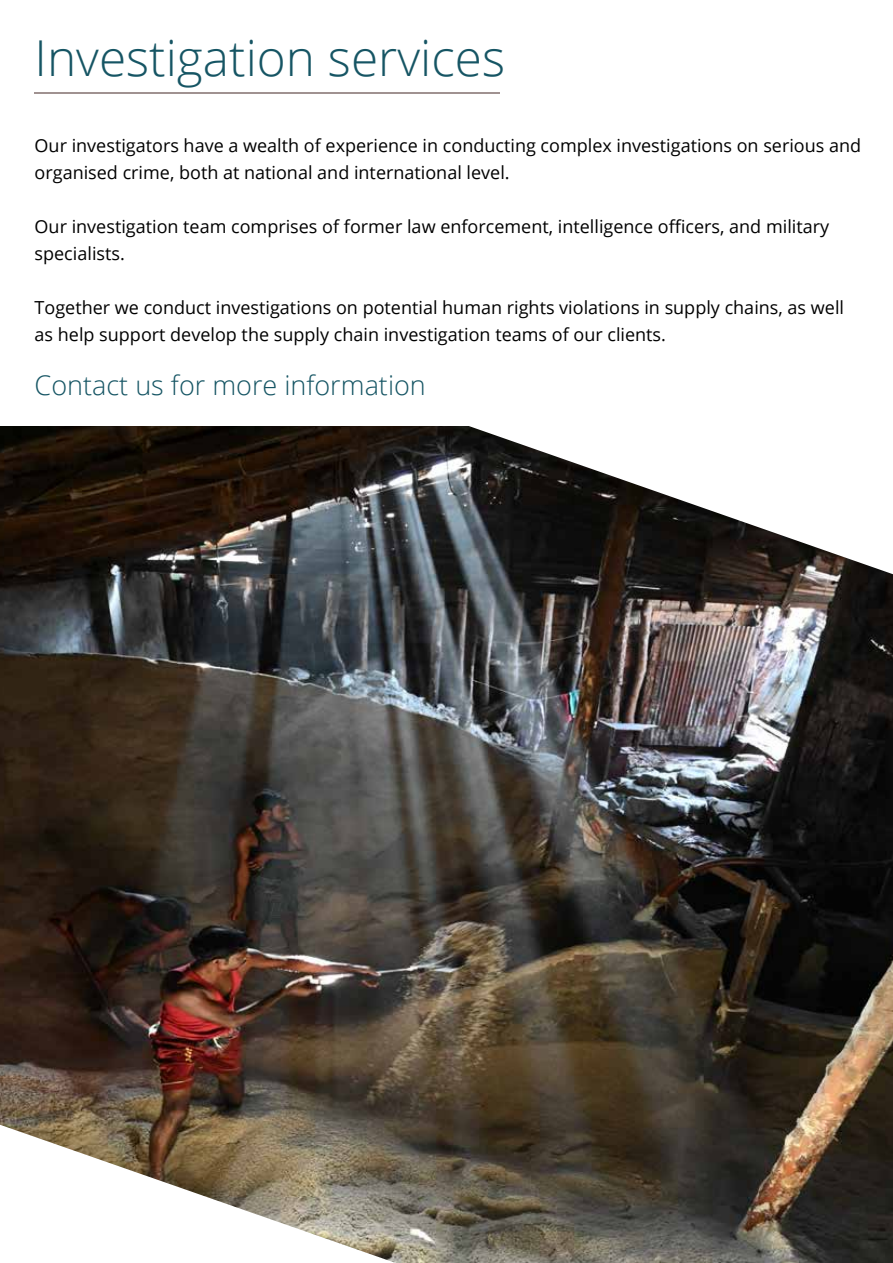
<style>
.page{position:relative;width:893px;height:1263px;background:#fff}
.page>*{position:absolute;margin:0;border:0;box-sizing:border-box;transform-origin:0 0}
.t1{font:300 49.5px "Open Sans";color:#165564}
.t2{font:300 27px "Open Sans";color:#165564}
.t3{font:18px/27px "Open Sans";color:#000}
</style>
<div class="page">
<hr style="left:35px;top:92px;width:465px;height:2px;background:#a09291">
<img style="left:0;top:426px;width:893px;height:837px">
<svg style="left:0;top:1125px;width:396px;height:138px"></svg>
<svg style="left:455px;top:426px;width:438px;height:148px"></svg>
<h1 class="t1" style="left:35px;top:24px;width:472px">Investigation services</h1>
<p class="t3" style="left:35px;top:131px;width:828px">Our investigators have a wealth of experience in conducting complex investigations on serious and organised crime, both at national and international level.</p>
<p class="t3" style="left:35px;top:212px;width:796px">Our investigation team comprises of former law enforcement, intelligence officers, and military specialists.</p>
<p class="t3" style="left:35px;top:293px;width:811px">Together we conduct investigations on potential human rights violations in supply chains, as well as help support develop the supply chain investigation teams of our clients.</p>
<h2 class="t2" style="left:35px;top:366px;width:393px">Contact us for more information</h2>
</div>
